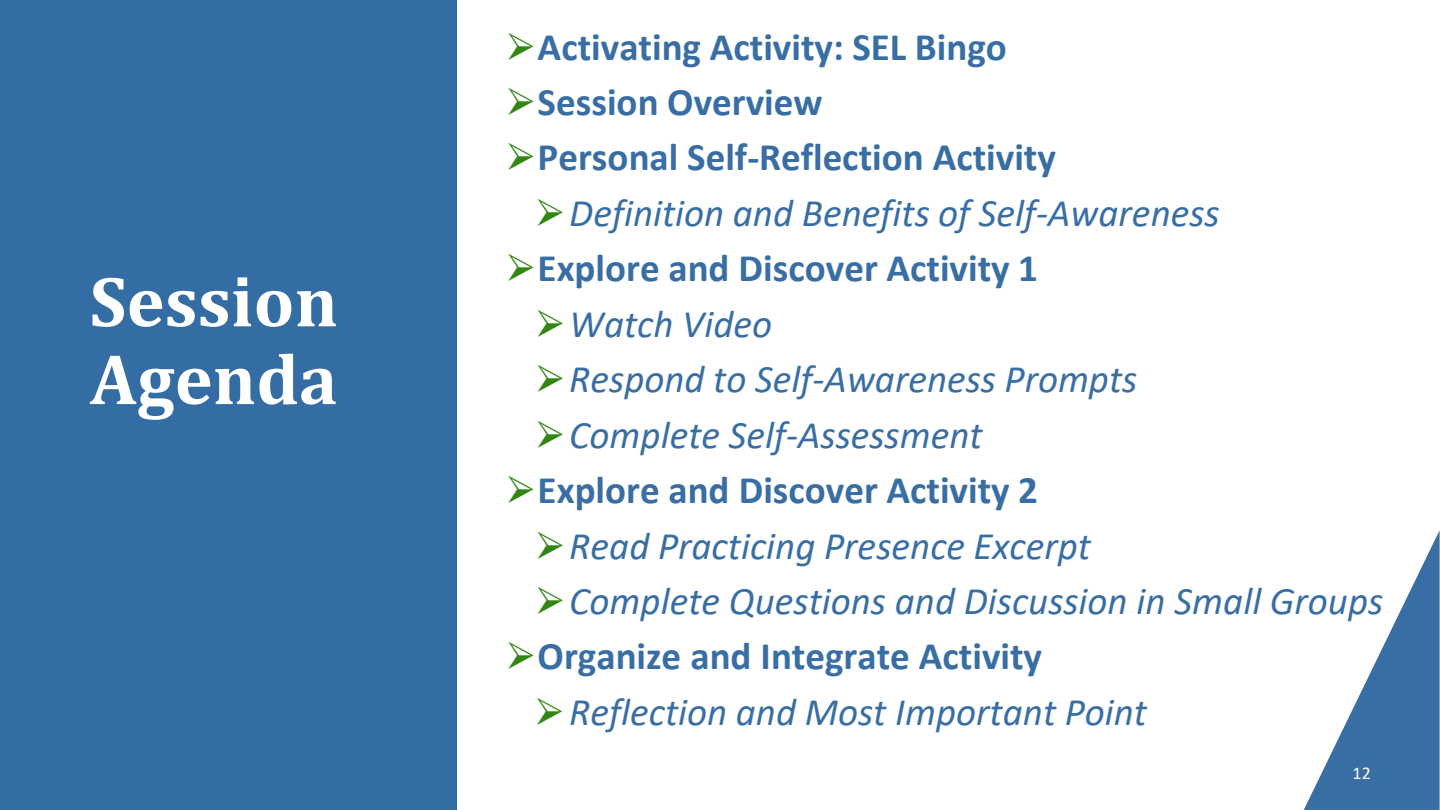
<style>
.page{position:relative;width:1440px;height:810px;background:#fff}
.page>*{position:absolute;margin:0;border:0;box-sizing:border-box;transform-origin:0 0}
.t1{font:700 72px/77.7px "Cambria";color:#fff}
.t2{font:italic 39px "Calibri";color:#386ea4}
.t3{font:700 39px "Calibri";color:#386ea4}
.t4{font:18px "Calibri";color:#fff}
.s1{color:#328612}
</style>
<div class="page">
<svg style="left:1304px;top:530px;width:136px;height:280px"></svg>
<div style="left:0;top:0;width:456px;height:810px;background:#346da3"></div>
<h2 class="t1" style="left:90px;top:261px;width:250px">Session<br>Agenda</h2>
<p class="t3" style="left:504px;top:19px;width:504px"><span class="s1">⮚</span>Activating Activity: SEL Bingo</p>
<p class="t3" style="left:504px;top:75px;width:320px"><span class="s1">⮚</span>Session Overview</p>
<p class="t3" style="left:504px;top:130px;width:553px"><span class="s1">⮚</span>Personal Self-Reflection Activity</p>
<p class="t2" style="left:533px;top:186px;width:688px"><span class="s1">⮚</span>Definition and Benefits of Self-Awareness</p>
<p class="t3" style="left:504px;top:241px;width:535px"><span class="s1">⮚</span>Explore and Discover Activity 1</p>
<p class="t2" style="left:533px;top:297px;width:240px"><span class="s1">⮚</span>Watch Video</p>
<p class="t2" style="left:533px;top:352px;width:606px"><span class="s1">⮚</span>Respond to Self-Awareness Prompts</p>
<p class="t2" style="left:533px;top:408px;width:451px"><span class="s1">⮚</span>Complete Self-Assessment</p>
<p class="t3" style="left:504px;top:463px;width:535px"><span class="s1">⮚</span>Explore and Discover Activity 2</p>
<p class="t2" style="left:533px;top:519px;width:559px"><span class="s1">⮚</span>Read Practicing Presence Excerpt</p>
<p class="t2" style="left:533px;top:574px;width:851px"><span class="s1">⮚</span>Complete Questions and Discussion in Small Groups</p>
<p class="t3" style="left:504px;top:629px;width:539px"><span class="s1">⮚</span>Organize and Integrate Activity</p>
<p class="t2" style="left:533px;top:685px;width:616px"><span class="s1">⮚</span>Reflection and Most Important Point</p>
<p class="t4" style="left:1353px;top:761px;width:20px">12</p>
</div>
